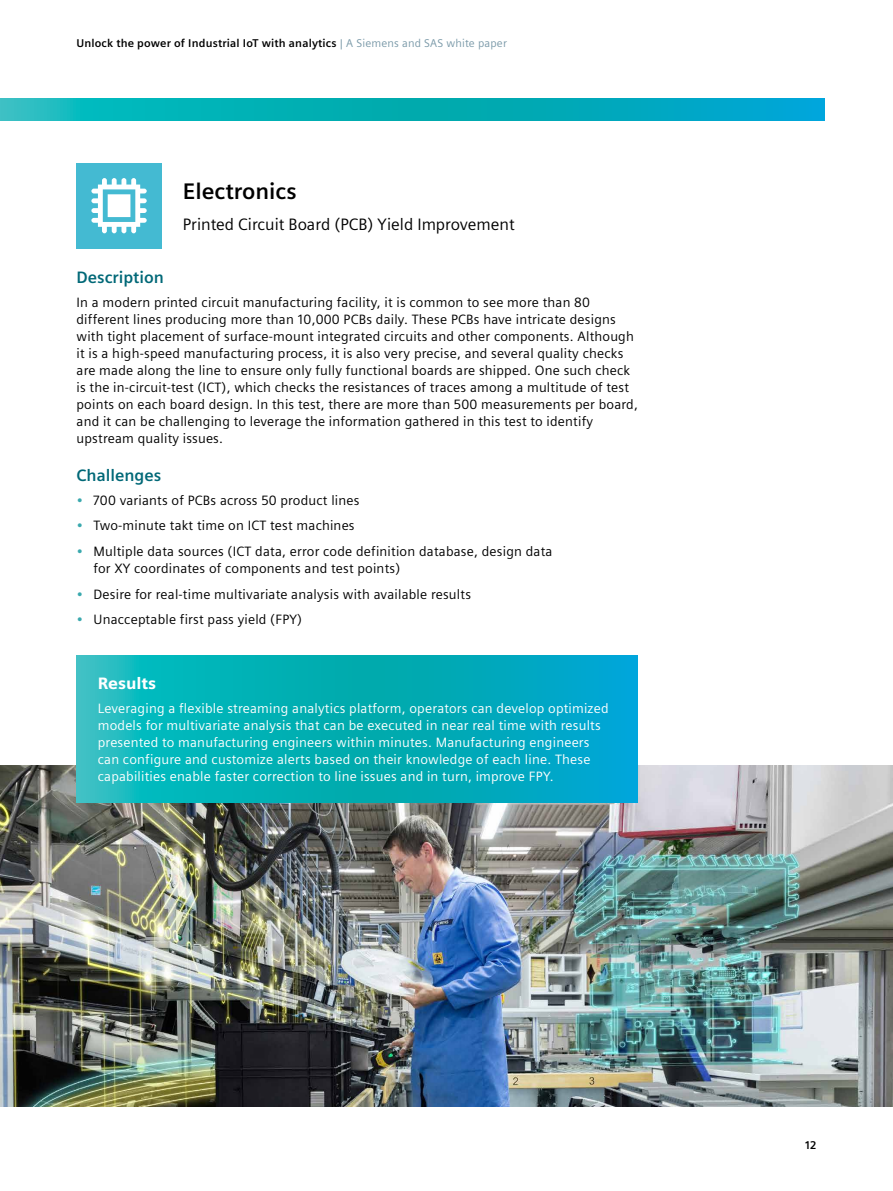
<style>
.page{position:relative;width:893px;height:1191px;background:#fff}
.page>*{position:absolute;margin:0;border:0;box-sizing:border-box;transform-origin:0 0}
.t1{font:700 22.5px "Siemens Sans";color:#000}
.t2{font:16.5px "Siemens Sans";color:#000}
.t3{font:700 16.5px "Siemens Sans";color:#006877}
.t4{font:900 16.5px "Siemens Sans";color:#fff}
.t5{font:13.5px/17px "Siemens Sans";letter-spacing:.015em;color:#000}
.t6{font:13.5px/17px "Siemens Sans";letter-spacing:.015em;color:#fff}
.t7{font:700 11.25px "Siemens Sans";letter-spacing:.015em;color:#000}
.s1{font-weight:400;color:#7b9aa9}
.s2{color:#3aa9ae}
</style>
<div class="page">
<img style="left:0;top:765px;width:893px;height:341px">
<div style="left:77px;top:163px;width:85px;height:85px;background:#44bad2"></div>
<svg style="left:77px;top:655px;width:561px;height:147px;background:#04aebb"></svg>
<svg style="left:91px;top:178px;width:56px;height:55px"></svg>
<svg style="left:0;top:99px;width:825px;height:21px;background:#03aebb"></svg>
<p class="t7" style="left:77px;top:37px;width:432px">Unlock the power of Industrial IoT with analytics <span class="s1">| A Siemens and SAS white paper</span></p>
<h1 class="t1" style="left:183px;top:178px;width:115px">Electronics</h1>
<p class="t2" style="left:183px;top:215px;width:333px">Printed Circuit Board (PCB) Yield Improvement</p>
<p class="t3" style="left:77px;top:268px;width:89px">Description</p>
<p class="t5" style="left:77px;top:294px;width:563px">In a modern printed circuit manufacturing facility, it is common to see more than 80 different lines producing more than 10,000 PCBs daily. These PCBs have intricate designs with tight placement of surface-mount integrated circuits and other components. Although it is a high-speed manufacturing process, it is also very precise, and several quality checks are made along the line to ensure only fully functional boards are shipped. One such check is the in-circuit-test (ICT), which checks the resistances of traces among a multitude of test points on each board design. In this test, there are more than 500 measurements per board, and it can be challenging to leverage the information gathered in this test to identify upstream quality issues.</p>
<p class="t3" style="left:77px;top:466px;width:86px">Challenges</p>
<p class="t5" style="left:77px;top:492px;width:285px"><span class="s2">•</span> 700 variants of PCBs across 50 product lines</p>
<p class="t5" style="left:77px;top:517px;width:280px"><span class="s2">•</span> Two-minute takt time on ICT test machines</p>
<p class="t5" style="left:94px;top:543px;width:460px;text-indent:-17px"><span class="s2">•</span> Multiple data sources (ICT data, error code definition database, design data for XY coordinates of components and test points)</p>
<p class="t5" style="left:77px;top:585px;width:396px"><span class="s2">•</span> Desire for real-time multivariate analysis with available results</p>
<p class="t5" style="left:77px;top:611px;width:227px"><span class="s2">•</span> Unacceptable first pass yield (FPY)</p>
<p class="t4" style="left:98px;top:674px;width:60px">Results</p>
<p class="t6" style="left:98px;top:700px;width:512px">Leveraging a flexible streaming analytics platform, operators can develop optimized models for multivariate analysis that can be executed in near real time with results presented to manufacturing engineers within minutes. Manufacturing engineers can configure and customize alerts based on their knowledge of each line. These capabilities enable faster correction to line issues and in turn, improve FPY.</p>
<p class="t7" style="left:805px;top:1138px;width:13px">12</p>
</div>
